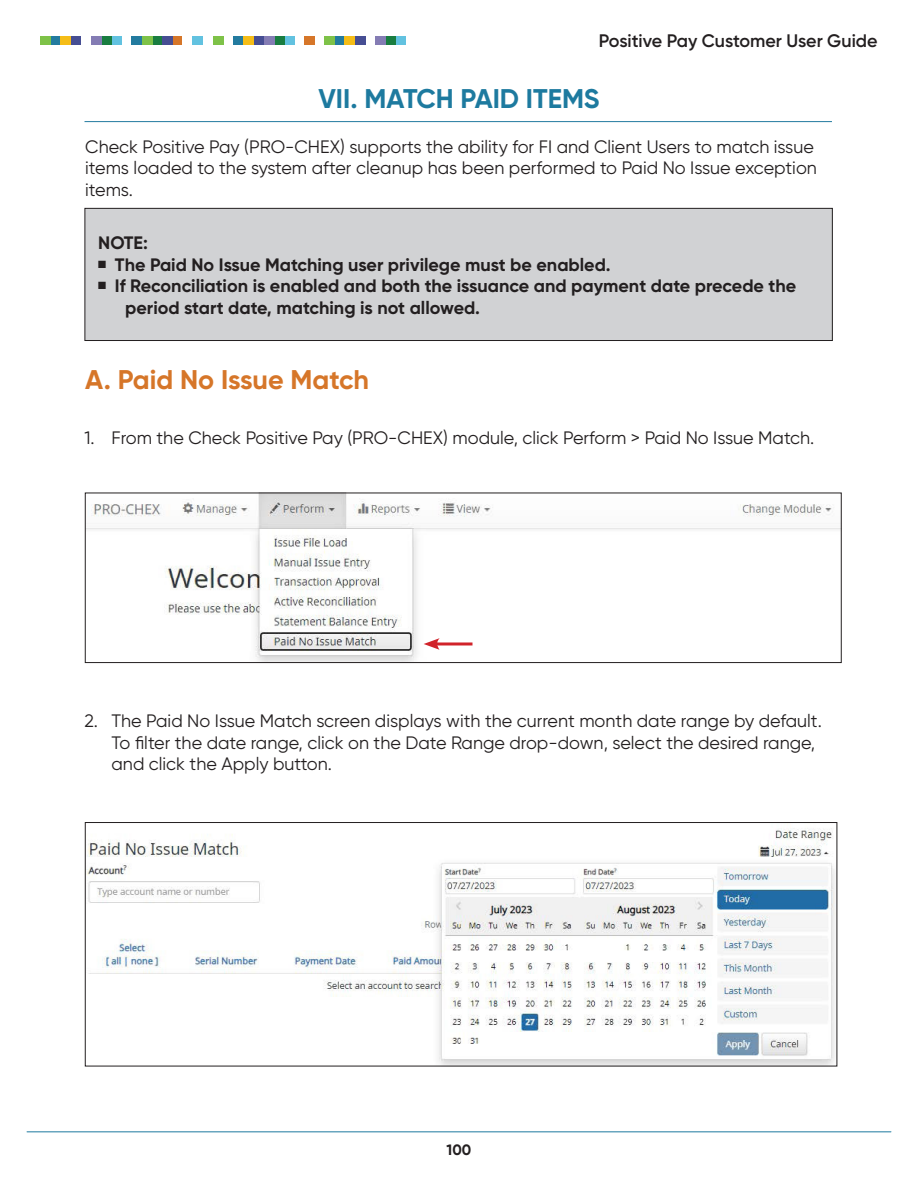
<style>
.page{position:relative;width:918px;height:1188px;background:#fff}
.page>*{position:absolute;margin:0;border:0;box-sizing:border-box;transform-origin:0 0}
.t1{font:700 27px "Gilroy";color:#1d7a9f}
.t2{font:700 27px "Gilroy";color:#d67629}
.t3{font:600 18.15px "Gilroy";color:#231f20}
.t4{font:18px/21.6px "Gilroy";color:#231f20}
.t5{font:700 18px/21.6px "Gilroy";color:#231f20}
.t6{font:700 15px "Gilroy";color:#231f20}
</style>
<div class="page">
<hr style="left:27px;top:1132px;width:864px;height:1px;background:#1d7a9f">
<div style="left:284px;top:36px;width:11px;height:9px;background:#62c2e0"></div>
<div style="left:274px;top:36px;width:10px;height:9px;background:#197d40"></div>
<div style="left:264px;top:36px;width:10px;height:9px;background:#847cb4"></div>
<div style="left:254px;top:36px;width:10px;height:9px;background:#464e93"></div>
<div style="left:234px;top:36px;width:10px;height:9px;background:#237b9f"></div>
<div style="left:244px;top:36px;width:10px;height:9px;background:#f5bd17"></div>
<div style="left:213px;top:36px;width:10px;height:9px;background:#7ec248"></div>
<div style="left:396px;top:36px;width:10px;height:9px;background:#62c2e0"></div>
<div style="left:386px;top:36px;width:10px;height:9px;background:#197d40"></div>
<div style="left:375px;top:36px;width:11px;height:9px;background:#847cb4"></div>
<div style="left:355px;top:36px;width:10px;height:9px;background:#464e93"></div>
<div style="left:335px;top:36px;width:10px;height:9px;background:#237b9f"></div>
<div style="left:345px;top:36px;width:10px;height:9px;background:#f5bd17"></div>
<div style="left:324px;top:36px;width:11px;height:9px;background:#7ec248"></div>
<div style="left:304px;top:36px;width:10px;height:9px;background:#d67629"></div>
<div style="left:173px;top:36px;width:9px;height:9px;background:#d67629"></div>
<div style="left:193px;top:36px;width:10px;height:9px;background:#62c2e0"></div>
<div style="left:112px;top:36px;width:10px;height:9px;background:#62c2e0"></div>
<div style="left:101px;top:36px;width:11px;height:9px;background:#197d40"></div>
<div style="left:91px;top:36px;width:10px;height:9px;background:#847cb4"></div>
<div style="left:71px;top:36px;width:10px;height:9px;background:#464e93"></div>
<div style="left:50px;top:36px;width:11px;height:9px;background:#237b9f"></div>
<div style="left:61px;top:36px;width:10px;height:9px;background:#f5bd17"></div>
<div style="left:40px;top:36px;width:10px;height:9px;background:#7ec248"></div>
<div style="left:152px;top:36px;width:10px;height:9px;background:#197d40"></div>
<div style="left:162px;top:36px;width:11px;height:9px;background:#464e93"></div>
<div style="left:132px;top:36px;width:10px;height:9px;background:#237b9f"></div>
<div style="left:142px;top:36px;width:10px;height:9px;background:#7ec248"></div>
<img style="left:87px;top:495px;width:753px;height:166px">
<div style="left:85px;top:493px;width:757px;height:170px;border:1px solid #231f20"></div>
<img style="left:87px;top:824px;width:748px;height:240px">
<div style="left:85px;top:822px;width:752px;height:244px;border:1px solid #231f20"></div>
<div style="left:85px;top:208px;width:747px;height:133px;background:#d1d2d4"></div>
<div style="left:85px;top:208px;width:748px;height:133px;border:1px solid #231f20"></div>
<hr style="left:85px;top:121px;width:747px;height:1px;background:#237b9f">
<hr style="left:434px;top:642px;width:39px;height:3px;background:#d1232a">
<svg style="left:424px;top:638px;width:16px;height:12px"></svg>
<p class="t3" style="left:599px;top:29px;width:280px">Positive Pay Customer User Guide</p>
<p class="t1" style="left:318px;top:81px;width:283px">VII. MATCH PAID ITEMS</p>
<p class="t4" style="left:85px;top:135px;width:733px">Check Positive Pay (PRO-CHEX) supports the ability for FI and Client Users to match issue items loaded to the system after cleanup has been performed to Paid No Issue exception items.</p>
<p class="t5" style="left:98px;top:232px;width:51px">NOTE:</p>
<p class="t5" style="left:98px;top:254px;width:514px">■ The Paid No Issue Matching user privilege must be enabled.</p>
<p class="t5" style="left:125px;top:275px;width:672px;text-indent:-27px">■ If Reconciliation is enabled and both the issuance and payment date precede the period start date, matching is not allowed.</p>
<p class="t2" style="left:85px;top:362px;width:285px">A. Paid No Issue Match</p>
<p class="t4" style="left:85px;top:427px;width:731px">1. From the Check Positive Pay (PRO-CHEX) module, click Perform &gt; Paid No Issue Match.</p>
<p class="t4" style="left:112px;top:710px;width:712px;text-indent:-27px">2. The Paid No Issue Match screen displays with the current month date range by default.<br>To filter the date range, click on the Date Range drop-down, select the desired range, and click the Apply button.</p>
<p class="t6" style="left:447px;top:1141px;width:26px">100</p>
</div>
